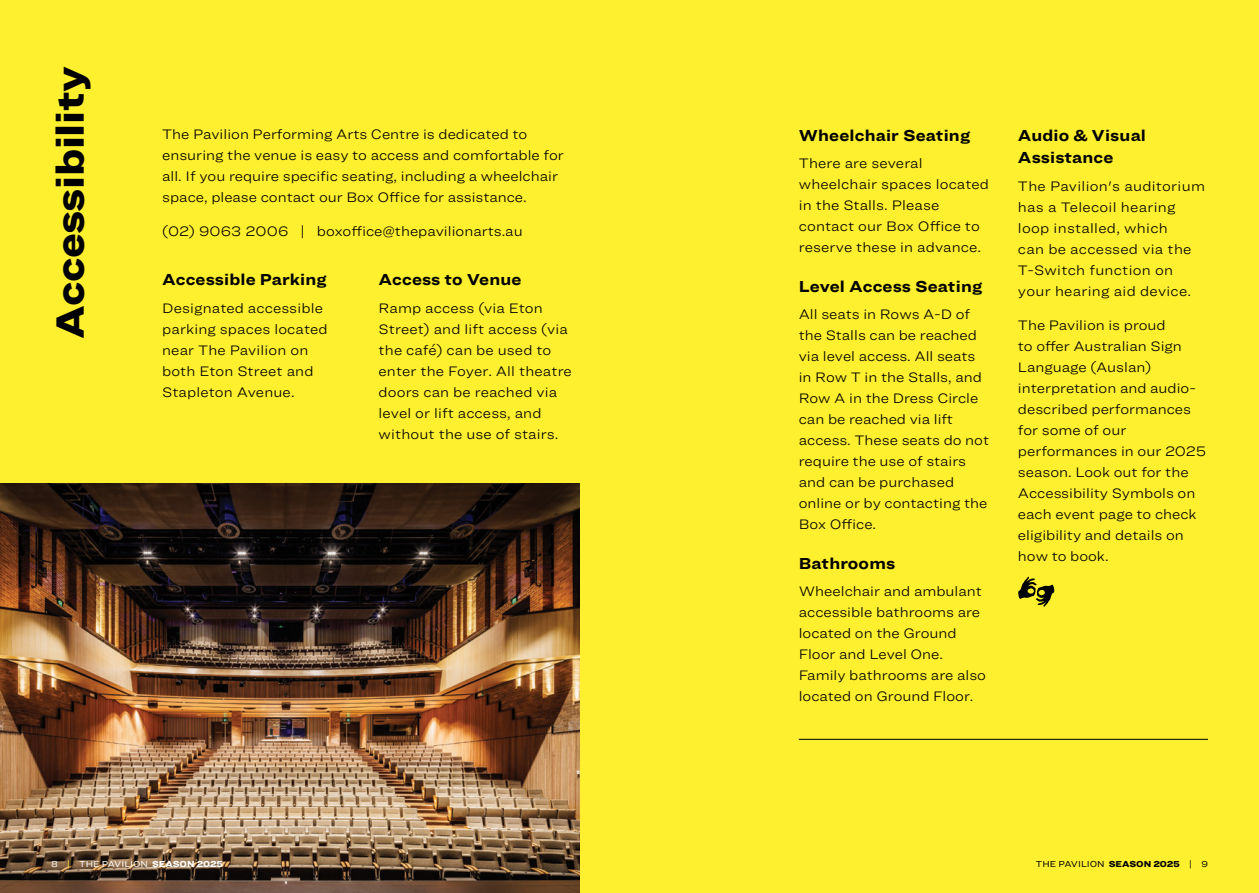
<style>
.page{position:relative;width:1259px;height:893px;background:#fff}
.page>*{position:absolute;margin:0;border:0;box-sizing:border-box;transform-origin:0 0}
.t1{font:900 40.8px "Ringside Wide";letter-spacing:-.01em;color:#000}
.t2{font:700 16.5px/22.5px "Ringside Wide";letter-spacing:.01em;color:#000}
.t3{font:300 14.25px/21px "Ringside Wide";color:#000}
.t4{font:300 14.25px/21px "Ringside Wide";letter-spacing:.02em;color:#000}
.t5{font:9px "Ringside Wide";color:#fff}
.t6{font:9px "Ringside Wide";color:#000}
.s1{color:#feef2f}
.s2{font-weight:900}
</style>
<div class="page">
<div style="left:629px;top:0;width:630px;height:893px;background:#feef2f"></div>
<div style="left:0;top:0;width:629px;height:893px;background:#feef2f"></div>
<hr style="left:799px;top:739px;width:409px;height:1px;background:#000">
<img style="left:0;top:483px;width:579px;height:410px">
<svg style="left:1018px;top:577px;width:36px;height:30px"></svg>
<h1 class="t1" style="left:39px;top:338px;width:273px;rotate:-90deg">Accessibility</h1>
<p class="t3" style="left:162px;top:123px;width:403px">The Pavilion Performing Arts Centre is dedicated to ensuring the venue is easy to access and comfortable for all. If you require specific seating, including a wheelchair space, please contact our Box Office for assistance.</p>
<p class="t3" style="left:162px;top:220px;width:362px">(02) 9063 2006 | boxoffice@thepavilionarts.au</p>
<p class="t2" style="left:162px;top:268px;width:166px">Accessible Parking</p>
<p class="t3" style="left:162px;top:297px;width:167px">Designated accessible parking spaces located near The Pavilion on both Eton Street and<br>Stapleton Avenue.</p>
<p class="t2" style="left:378px;top:268px;width:144px">Access to Venue</p>
<p class="t3" style="left:378px;top:297px;width:195px">Ramp access (via Eton<br>Street) and lift access (via the café) can be used to enter the Foyer. All theatre doors can be reached via level or lift access, and without the use of stairs.</p>
<p class="t2" style="left:799px;top:123px;width:173px">Wheelchair Seating</p>
<p class="t3" style="left:799px;top:152px;width:192px">There are several wheelchair spaces located in the Stalls. Please contact our Box Office to reserve these in advance.</p>
<p class="t2" style="left:799px;top:274px;width:185px">Level Access Seating</p>
<p class="t3" style="left:799px;top:303px;width:192px">All seats in Rows A-D of the Stalls can be reached via level access. All seats in Row T in the Stalls, and<br>Row A in the Dress Circle can be reached via lift access. These seats do not require the use of stairs and can be purchased online or by contacting the<br>Box Office.</p>
<p class="t2" style="left:799px;top:551px;width:98px">Bathrooms</p>
<p class="t3" style="left:799px;top:580px;width:189px">Wheelchair and ambulant accessible bathrooms are located on the Ground<br>Floor and Level One.<br>Family bathrooms are also located on Ground Floor.</p>
<p class="t2" style="left:1018px;top:123px;width:130px">Audio &amp; Visual<br>Assistance</p>
<p class="t4" style="left:1018px;top:175px;width:189px">The Pavilion's auditorium has a Telecoil hearing loop installed, which<br>can be accessed via the<br>T-Switch function on your hearing aid device.</p>
<p class="t3" style="left:1018px;top:314px;width:190px">The Pavilion is proud<br>to offer Australian Sign<br>Language (Auslan) interpretation and audio&shy;described performances for some of our performances in our 2025 season. Look out for the<br>Accessibility Symbols on each event page to check eligibility and details on how to book.</p>
<p class="t5" style="left:51px;top:857px;width:174px">8 <span class="s1">|</span> THE PAVILION <span class="s2">SEASON 2025</span></p>
<p class="t6" style="left:1036px;top:857px;width:173px">THE PAVILION <span class="s2">SEASON 2025</span> | 9</p>
</div>
